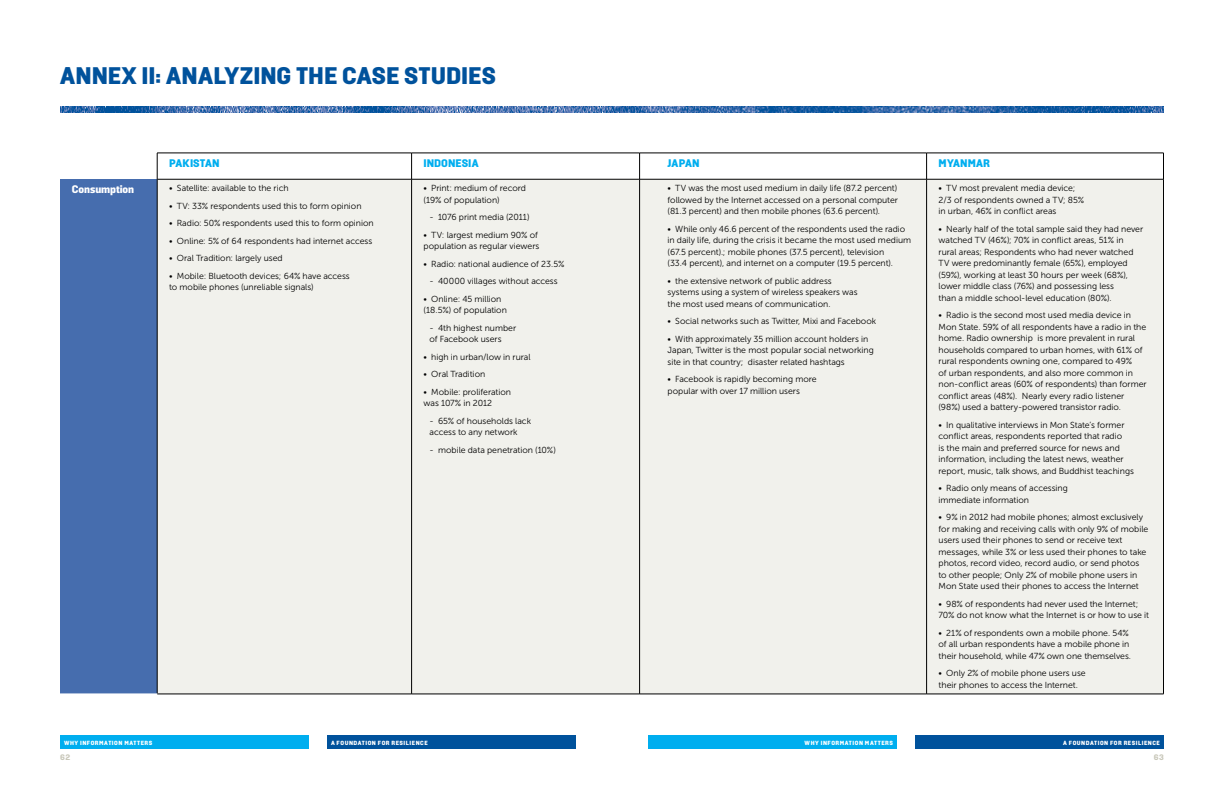
<style>
.page{position:relative;width:1224px;height:792px;background:#fff}
.page>*{position:absolute;margin:0;border:0;box-sizing:border-box;transform-origin:0 0}
.t1{font:800 24px "Solido";color:#00529c}
.t2{font:800 11px "Solido";letter-spacing:.005em;color:#00aeef}
.t3{font:800 11px "Solido";letter-spacing:-.01em;color:#fff}
.t4{font:8.8px/11.5px "Museo Sans 300";color:#000}
.t5{font:900 8px "Solido";color:#c8c7b9}
.t6{font:800 6px "Solido";letter-spacing:.085em;color:#fff}
</style>
<div class="page">
<img style="left:60px;top:106px;width:552px;height:7px">
<svg style="left:612px;top:106px;width:552px;height:7px"></svg>
<div style="left:60px;top:736px;width:249px;height:13px;background:#00aeef"></div>
<div style="left:648px;top:736px;width:249px;height:13px;background:#00aeef"></div>
<div style="left:327px;top:736px;width:249px;height:13px;background:#00529c"></div>
<div style="left:915px;top:736px;width:249px;height:13px;background:#00529c"></div>
<div style="left:60px;top:179px;width:97px;height:515px;background:#466dae"></div>
<div style="left:157px;top:180px;width:1006px;height:514px;background:#f1f1ec"></div>
<svg style="left:157px;top:154px;width:1px;height:25px"></svg>
<hr style="left:157px;top:179px;width:1px;height:514px;background:#000">
<hr style="left:157px;top:153px;width:255px;height:1px;background:#000">
<hr style="left:157px;top:179px;width:255px;height:1px;background:#000">
<hr style="left:157px;top:694px;width:255px;height:1px;background:#000">
<svg style="left:411px;top:153px;width:1px;height:26px"></svg>
<hr style="left:411px;top:179px;width:1px;height:515px;background:#000">
<hr style="left:412px;top:153px;width:228px;height:1px;background:#000">
<hr style="left:640px;top:153px;width:287px;height:1px;background:#000">
<hr style="left:927px;top:153px;width:237px;height:1px;background:#000">
<svg style="left:639px;top:153px;width:1px;height:26px"></svg>
<svg style="left:926px;top:153px;width:1px;height:26px"></svg>
<svg style="left:1163px;top:154px;width:1px;height:25px"></svg>
<hr style="left:639px;top:179px;width:1px;height:515px;background:#000">
<hr style="left:926px;top:179px;width:1px;height:515px;background:#000">
<hr style="left:1163px;top:179px;width:1px;height:515px;background:#000">
<hr style="left:412px;top:179px;width:228px;height:1px;background:#000">
<hr style="left:640px;top:179px;width:287px;height:1px;background:#000">
<hr style="left:927px;top:179px;width:236px;height:1px;background:#000">
<hr style="left:412px;top:694px;width:228px;height:1px;background:#000">
<hr style="left:640px;top:694px;width:287px;height:1px;background:#000">
<hr style="left:927px;top:694px;width:237px;height:1px;background:#000">
<hr style="left:60px;top:693px;width:97px;height:1px;background:#fff">
<h1 class="t1" style="left:60px;top:62px;width:437px">ANNEX II: ANALYZING THE CASE STUDIES</h1>
<p class="t2" style="left:169px;top:157px;width:52px">PAKISTAN</p>
<p class="t2" style="left:424px;top:157px;width:56px">INDONESIA</p>
<p class="t2" style="left:668px;top:157px;width:33px">JAPAN</p>
<p class="t2" style="left:939px;top:157px;width:53px">MYANMAR</p>
<p class="t3" style="left:72px;top:183px;width:64px">Consumption</p>
<p class="t4" style="left:169px;top:183px;width:121px">• Satellite: available to the rich</p>
<p class="t4" style="left:169px;top:200px;width:194px">• TV: 33% respondents used this to form opinion</p>
<p class="t4" style="left:169px;top:218px;width:206px">• Radio: 50% respondents used this to form opinion</p>
<p class="t4" style="left:169px;top:235px;width:205px">• Online: 5% of 64 respondents had internet access</p>
<p class="t4" style="left:169px;top:253px;width:115px">• Oral Tradition: largely used</p>
<p class="t4" style="left:169px;top:270px;width:182px">• Mobile: Bluetooth devices; 64% have access to mobile phones (unreliable signals)</p>
<p class="t4" style="left:424px;top:183px;width:104px">• Print: medium of record (19% of population)</p>
<p class="t4" style="left:430px;top:212px;width:101px">- 1076 print media (2011)</p>
<p class="t4" style="left:424px;top:229px;width:117px">• TV: largest medium 90% of population as regular viewers</p>
<p class="t4" style="left:424px;top:258px;width:142px">• Radio: national audience of 23.5%</p>
<p class="t4" style="left:430px;top:276px;width:130px">- 40000 villages without access</p>
<p class="t4" style="left:424px;top:293px;width:85px">• Online: 45 million (18.5%) of population</p>
<p class="t4" style="left:430px;top:322px;width:88px">- 4th highest number of Facebook users</p>
<p class="t4" style="left:424px;top:351px;width:109px">• high in urban/low in rural</p>
<p class="t4" style="left:424px;top:369px;width:63px">• Oral Tradition</p>
<p class="t4" style="left:424px;top:386px;width:89px">• Mobile: proliferation was 107% in 2012</p>
<p class="t4" style="left:430px;top:415px;width:103px">- 65% of households lack access to any network</p>
<p class="t4" style="left:430px;top:444px;width:128px">- mobile data penetration (10%)</p>
<p class="t4" style="left:668px;top:183px;width:232px;text-align:justify">• TV was the most used medium in daily life (87.2 percent) followed by the Internet accessed on a personal computer (81.3 percent) and then mobile phones (63.6 percent).</p>
<p class="t4" style="left:668px;top:223px;width:245px">• While only 46.6 percent of the respondents used the radio in daily life, during the crisis it became the most used medium (67.5 percent).; mobile phones (37.5 percent), television<br>(33.4 percent), and internet on a computer (19.5 percent).</p>
<p class="t4" style="left:668px;top:275px;width:192px">• the extensive network of public address systems using a system of wireless speakers was the most used means of communication.</p>
<p class="t4" style="left:668px;top:316px;width:210px">• Social networks such as Twitter, Mixi and Facebook</p>
<p class="t4" style="left:668px;top:333px;width:208px">• With approximately 35 million account holders in<br>Japan, Twitter is the most popular social networking site in that country; disaster related hashtags</p>
<p class="t4" style="left:668px;top:374px;width:151px">• Facebook is rapidly becoming more popular with over 17 million users</p>
<p class="t4" style="left:939px;top:183px;width:147px">• TV most prevalent media device;<br>2/3 of respondents owned a TV; 85% in urban, 46% in conflict areas</p>
<p class="t4" style="left:939px;top:223px;width:206px">• Nearly half of the total sample said they had never watched TV (46%); 70% in conflict areas, 51% in rural areas; Respondents who had never watched TV were predominantly female (65%), employed (59%), working at least 30 hours per week (68%), lower middle class (76%) and possessing less<br>than a middle school-level education (80%).</p>
<p class="t4" style="left:939px;top:310px;width:210px">• Radio is the second most used media device in Mon State. 59% of all respondents have a radio in the home. Radio ownership is more prevalent in rural households compared to urban homes, with 61% of rural respondents owning one, compared to 49%<br>of urban respondents, and also more common in non-conflict areas (60% of respondents) than former conflict areas (48%). Nearly every radio listener (98%) used a battery-powered transistor radio.</p>
<p class="t4" style="left:939px;top:419px;width:197px">• In qualitative interviews in Mon State’s former conflict areas, respondents reported that radio<br>is the main and preferred source for news and information, including the latest news, weather report, music, talk shows, and Buddhist teachings</p>
<p class="t4" style="left:939px;top:483px;width:131px">• Radio only means of accessing immediate information</p>
<p class="t4" style="left:939px;top:512px;width:211px">• 9% in 2012 had mobile phones; almost exclusively for making and receiving calls with only 9% of mobile users used their phones to send or receive text messages, while 3% or less used their phones to take photos, record video, record audio, or send photos to other people; Only 2% of mobile phone users in Mon State used their phones to access the Internet</p>
<p class="t4" style="left:939px;top:598px;width:212px">• 98% of respondents had never used the Internet;<br>70% do not know what the Internet is or how to use it</p>
<p class="t4" style="left:939px;top:627px;width:194px">• 21% of respondents own a mobile phone. 54% of all urban respondents have a mobile phone in their household, while 47% own one themselves.</p>
<p class="t4" style="left:939px;top:668px;width:149px">• Only 2% of mobile phone users use their phones to access the Internet.</p>
<p class="t6" style="left:64px;top:739px;width:90px">WHY INFORMATION MATTERS</p>
<p class="t6" style="left:331px;top:739px;width:98px">A FOUNDATION FOR RESILIENCE</p>
<p class="t6" style="left:805px;top:739px;width:90px">WHY INFORMATION MATTERS</p>
<p class="t6" style="left:1063px;top:739px;width:98px">A FOUNDATION FOR RESILIENCE</p>
<p class="t5" style="left:60px;top:753px;width:12px">62</p>
<p class="t5" style="left:1154px;top:753px;width:12px">63</p>
</div>
